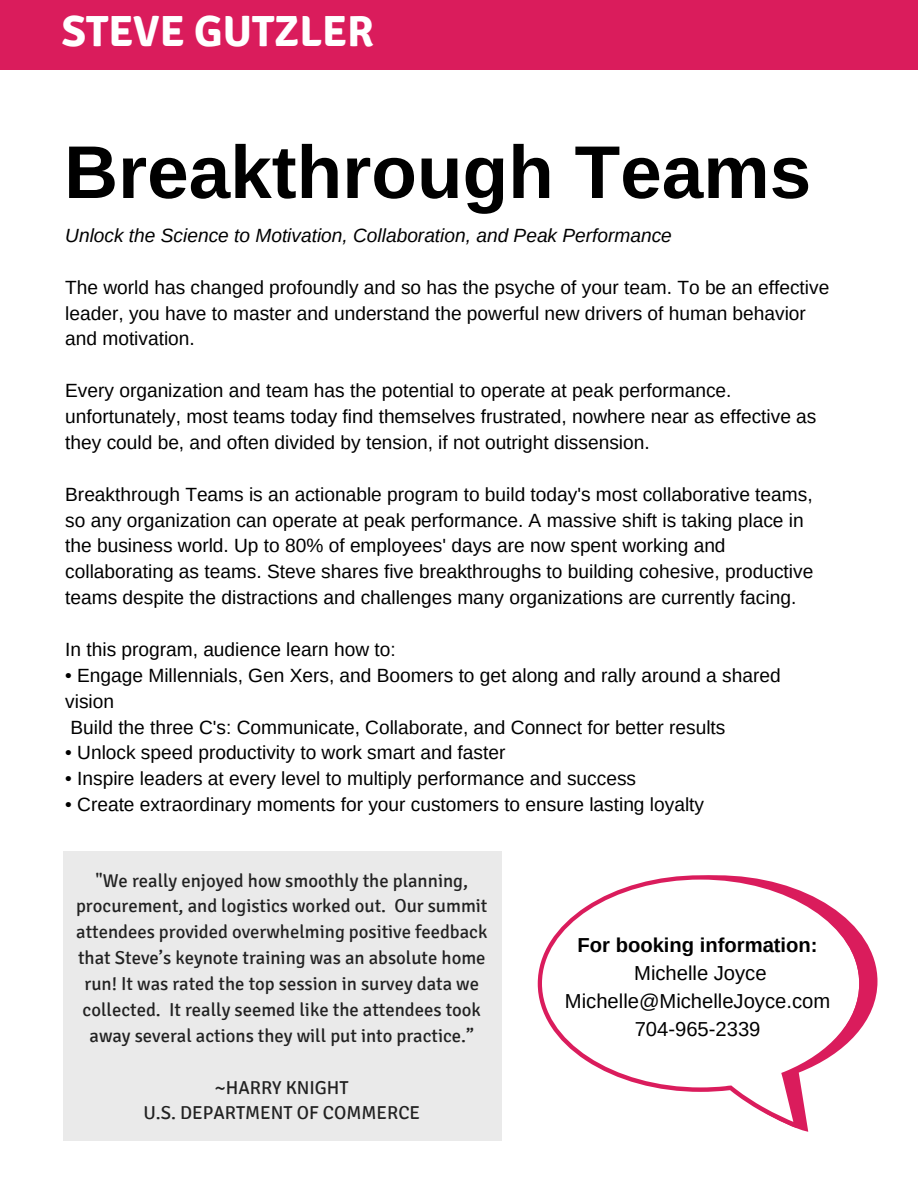
<style>
.page{position:relative;width:918px;height:1188px;background:#fff}
.page>*{position:absolute;margin:0;border:0;box-sizing:border-box;transform-origin:0 0}
.t1{font:700 74.7px "Arimo";color:#000}
.t2{font:700 43.65px "Signika";color:#fff}
.t3{font:20.25px/28.2px "Arimo";color:#000;text-align:center}
.t4{font:700 20.25px "Arimo";color:#000}
.t5{font:19.2px/25.8px "Arimo";color:#000}
.t6{font:italic 19.2px "Arimo";color:#000}
.t7{font:18.75px/25.8px "Signika";color:#222;text-align:center}
</style>
<div class="page">
<svg style="left:796px;top:939px;width:81px;height:193px"></svg>
<svg style="left:538px;top:875px;width:326px;height:253px"></svg>
<div style="left:63px;top:852px;width:439px;height:289px;background:#eaeaea"></div>
<div style="left:0;top:0;width:918px;height:70px;background:#da1c5c"></div>
<h2 class="t2" style="left:62px;top:5px;width:314px">STEVE GUTZLER</h2>
<h1 class="t1" style="left:64px;top:130px;width:749px">Breakthrough Teams</h1>
<p class="t6" style="left:65px;top:224px;width:608px">Unlock the Science to Motivation, Collaboration, and Peak Performance</p>
<p class="t5" style="left:65px;top:274px;width:766px">The world has changed profoundly and so has the psyche of your team. To be an effective leader, you have to master and understand the powerful new drivers of human behavior and motivation.</p>
<p class="t5" style="left:65px;top:378px;width:753px">Every organization and team has the potential to operate at peak performance. unfortunately, most teams today find themselves frustrated, nowhere near as effective as they could be, and often divided by tension, if not outright dissension.</p>
<p class="t5" style="left:65px;top:481px;width:750px">Breakthrough Teams is an actionable program to build today's most collaborative teams, so any organization can operate at peak performance. A massive shift is taking place in the business world. Up to 80% of employees' days are now spent working and collaborating as teams. Steve shares five breakthroughs to building cohesive, productive teams despite the distractions and challenges many organizations are currently facing.</p>
<p class="t5" style="left:65px;top:636px;width:332px">In this program, audience learn how to:</p>
<p class="t5" style="left:65px;top:662px;width:717px">• Engage Millennials, Gen Xers, and Boomers to get along and rally around a shared vision<br>Build the three C's: Communicate, Collaborate, and Connect for better results</p>
<p class="t5" style="left:65px;top:740px;width:442px">• Unlock speed productivity to work smart and faster</p>
<p class="t5" style="left:65px;top:766px;width:572px">• Inspire leaders at every level to multiply performance and success</p>
<p class="t5" style="left:65px;top:792px;width:640px">• Create extraordinary moments for your customers to ensure lasting loyalty</p>
<p class="t7" style="left:76px;top:868px;width:413px">"We really enjoyed how smoothly the planning, procurement, and logistics worked out. Our summit attendees provided overwhelming positive feedback that Steve’s keynote training was an absolute home run! It was rated the top session in survey data we collected. It really seemed like the attendees took away several actions they will put into practice.”</p>
<p class="t7" style="left:143px;top:1075px;width:278px">~HARRY KNIGHT<br>U.S. DEPARTMENT OF COMMERCE</p>
<p class="t4" style="left:578px;top:933px;width:242px">For booking information:</p>
<p class="t3" style="left:565px;top:959px;width:267px">Michelle Joyce<br>Michelle@MichelleJoyce.com<br>704-965-2339</p>
</div>
